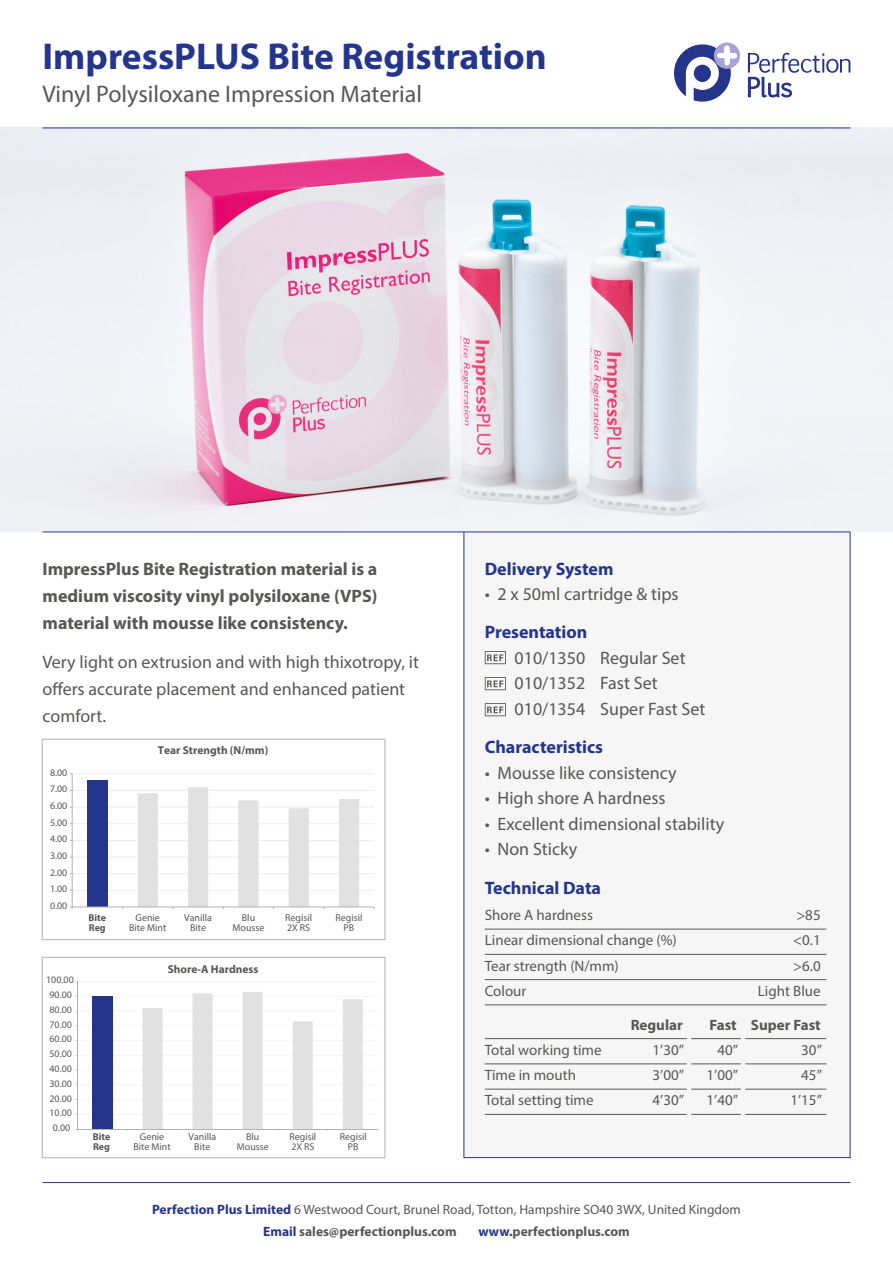
<style>
.page{position:relative;width:893px;height:1263px;background:#fff}
.page>*{position:absolute;margin:0;border:0;box-sizing:border-box;transform-origin:0 0}
.t1{font:700 37.5px "Myriad Pro";color:#26358c}
.t2{font:24px "Myriad Pro";color:#575756}
.t3{font:18px/25.5px "Myriad Pro";color:#575756}
.t4{font:700 18px/27px "Myriad Pro";color:#575756;text-align:justify}
.t5{font:700 18px "Myriad Pro";color:#26358c}
.t6{font:15px "Myriad Pro";color:#575756}
.t7{font:700 15px "Myriad Pro";color:#575756}
.t8{font:13.5px "Myriad Pro";color:#575756}
.t9{font:700 13.5px "Myriad Pro";color:#575756}
.t10{font:700 11.4px "Myriad Pro";color:#575756}
.t11{font:9.9px/9.9px "Myriad Pro";color:#575756;text-align:center}
.t12{font:700 9.9px/9.9px "Myriad Pro";color:#575756}
.s1{font-weight:700;color:#26358c}
.s2{color:#26358c}
</style>
<div class="page">
<div style="left:464px;top:504px;width:386px;height:654px;background:#f6f6f6"></div>
<img style="left:0;top:128px;width:893px;height:403px">
<svg style="left:748px;top:53px;width:102px;height:44px"></svg>
<svg style="left:674px;top:43px;width:66px;height:59px"></svg>
<hr style="left:43px;top:128px;width:807px;height:1px;background:#26358c">
<hr style="left:43px;top:1182px;width:807px;height:1px;background:#26358c">
<hr style="left:43px;top:531px;width:807px;height:1px;background:#26358c">
<svg style="left:485px;top:651px;width:21px;height:13px"></svg>
<svg style="left:485px;top:677px;width:21px;height:13px"></svg>
<svg style="left:485px;top:703px;width:21px;height:13px"></svg>
<hr style="left:485px;top:929px;width:341px;height:1px;background:#575756">
<hr style="left:485px;top:954px;width:341px;height:1px;background:#575756">
<hr style="left:485px;top:979px;width:341px;height:1px;background:#575756">
<hr style="left:485px;top:1004px;width:341px;height:1px;background:#575756">
<hr style="left:485px;top:1038px;width:341px;height:1px;background:#575756">
<hr style="left:485px;top:1063px;width:341px;height:1px;background:#575756">
<hr style="left:485px;top:1089px;width:341px;height:1px;background:#575756">
<hr style="left:485px;top:1114px;width:341px;height:1px;background:#575756">
<hr style="left:741px;top:1026px;width:4px;height:99px;background:#f6f6f6">
<hr style="left:687px;top:1026px;width:4px;height:99px;background:#f6f6f6">
<div style="left:42px;top:739px;width:343px;height:201px;border:1px solid #b3b2b2"></div>
<hr style="left:72px;top:890px;width:302px;height:1px;background:#ededed">
<hr style="left:72px;top:873px;width:302px;height:1px;background:#ededed">
<hr style="left:72px;top:857px;width:302px;height:1px;background:#ededed">
<hr style="left:72px;top:840px;width:302px;height:1px;background:#ededed">
<hr style="left:72px;top:823px;width:302px;height:1px;background:#ededed">
<hr style="left:72px;top:807px;width:302px;height:1px;background:#ededed">
<hr style="left:72px;top:790px;width:302px;height:1px;background:#ededed">
<hr style="left:72px;top:773px;width:302px;height:1px;background:#ededed">
<div style="left:87px;top:780px;width:20px;height:127px;background:#26358c"></div>
<hr style="left:72px;top:774px;width:1px;height:133px;background:#b3b2b2">
<hr style="left:72px;top:907px;width:302px;height:1px;background:#b3b2b2">
<svg style="left:138px;top:787px;width:221px;height:122px"></svg>
<div style="left:42px;top:957px;width:343px;height:201px;border:1px solid #b3b2b2"></div>
<hr style="left:77px;top:1114px;width:301px;height:1px;background:#ededed">
<hr style="left:77px;top:1099px;width:301px;height:1px;background:#ededed">
<hr style="left:77px;top:1085px;width:301px;height:1px;background:#ededed">
<hr style="left:77px;top:1070px;width:301px;height:1px;background:#ededed">
<hr style="left:77px;top:1055px;width:301px;height:1px;background:#ededed">
<hr style="left:77px;top:1040px;width:301px;height:1px;background:#ededed">
<hr style="left:77px;top:1025px;width:301px;height:1px;background:#ededed">
<hr style="left:77px;top:1011px;width:301px;height:1px;background:#ededed">
<hr style="left:77px;top:996px;width:301px;height:1px;background:#ededed">
<hr style="left:77px;top:981px;width:301px;height:1px;background:#ededed">
<div style="left:92px;top:996px;width:20px;height:133px;background:#26358c"></div>
<hr style="left:77px;top:981px;width:1px;height:148px;background:#b3b2b2">
<hr style="left:77px;top:1129px;width:301px;height:1px;background:#b3b2b2">
<svg style="left:142px;top:992px;width:221px;height:139px"></svg>
<h1 class="t1" style="left:43px;top:32px;width:506px">ImpressPLUS Bite Registration</h1>
<h2 class="t2" style="left:43px;top:79px;width:381px">Vinyl Polysiloxane Impression Material</h2>
<p class="t4" style="left:43px;top:554px;width:336px">ImpressPlus Bite Registration material is a medium viscosity vinyl polysiloxane (VPS) material with mousse like consistency.</p>
<p class="t3" style="left:43px;top:649px;width:378px;line-height:27px">Very light on extrusion and with high thixotropy, it offers accurate placement and enhanced patient comfort.</p>
<p class="t11" style="left:50px;top:767px;width:19px">8.00</p>
<p class="t11" style="left:50px;top:784px;width:19px">7.00</p>
<p class="t11" style="left:50px;top:800px;width:19px">6.00</p>
<p class="t11" style="left:50px;top:817px;width:19px">5.00</p>
<p class="t11" style="left:50px;top:834px;width:19px">4.00</p>
<p class="t11" style="left:50px;top:850px;width:19px">3.00</p>
<p class="t11" style="left:50px;top:867px;width:19px">2.00</p>
<p class="t11" style="left:50px;top:884px;width:19px">1.00</p>
<p class="t11" style="left:50px;top:900px;width:19px">0.00</p>
<p class="t11" style="left:46px;top:975px;width:29px">100.00</p>
<p class="t11" style="left:49px;top:990px;width:24px">90.00</p>
<p class="t11" style="left:49px;top:1004px;width:24px">80.00</p>
<p class="t11" style="left:49px;top:1019px;width:24px">70.00</p>
<p class="t11" style="left:49px;top:1034px;width:24px">60.00</p>
<p class="t11" style="left:49px;top:1049px;width:24px">50.00</p>
<p class="t11" style="left:49px;top:1064px;width:24px">40.00</p>
<p class="t11" style="left:49px;top:1078px;width:24px">30.00</p>
<p class="t11" style="left:49px;top:1093px;width:24px">20.00</p>
<p class="t11" style="left:49px;top:1108px;width:24px">10.00</p>
<p class="t11" style="left:53px;top:1123px;width:19px">0.00</p>
<p class="t10" style="left:158px;top:743px;width:112px">Tear Strength (N/mm)</p>
<p class="t12" style="left:88px;top:912px;width:19px">Bite<br>Reg</p>
<p class="t11" style="left:129px;top:912px;width:39px">Genie<br>Bite Mint</p>
<p class="t11" style="left:184px;top:912px;width:29px">Vanilla<br>Bite</p>
<p class="t11" style="left:233px;top:912px;width:33px">Blu<br>Mousse</p>
<p class="t11" style="left:285px;top:912px;width:28px;text-align:left">Regisil<br>2X RS</p>
<p class="t11" style="left:336px;top:912px;width:28px">Regisil<br>PB</p>
<p class="t10" style="left:168px;top:961px;width:92px">Shore-A Hardness</p>
<p class="t12" style="left:93px;top:1131px;width:19px">Bite<br>Reg</p>
<p class="t11" style="left:133px;top:1132px;width:39px">Genie<br>Bite Mint</p>
<p class="t11" style="left:188px;top:1132px;width:29px">Vanilla<br>Bite</p>
<p class="t11" style="left:237px;top:1132px;width:33px">Blu<br>Mousse</p>
<p class="t11" style="left:289px;top:1132px;width:28px;text-align:left">Regisil<br>2X RS</p>
<p class="t11" style="left:340px;top:1132px;width:28px">Regisil<br>PB</p>
<p class="t5" style="left:485px;top:557px;width:130px">Delivery System</p>
<p class="t3" style="left:485px;top:581px;width:195px">• 2 x 50ml cartridge &amp; tips</p>
<p class="t5" style="left:485px;top:621px;width:104px">Presentation</p>
<p class="t3" style="left:514px;top:645px;width:192px">010/1350 Regular Set<br>010/1352 Fast Set<br>010/1354 Super Fast Set</p>
<p class="t5" style="left:485px;top:735px;width:120px">Characteristics</p>
<p class="t3" style="left:485px;top:760px;width:193px">• Mousse like consistency</p>
<p class="t3" style="left:485px;top:785px;width:182px">• High shore A hardness</p>
<p class="t3" style="left:485px;top:811px;width:241px">• Excellent dimensional stability</p>
<p class="t3" style="left:485px;top:836px;width:94px">• Non Sticky</p>
<p class="t5" style="left:485px;top:876px;width:118px">Technical Data</p>
<p class="t6" style="left:485px;top:906px;width:110px">Shore A hardness</p>
<p class="t6" style="left:796px;top:906px;width:26px">&gt;85</p>
<p class="t6" style="left:485px;top:931px;width:194px">Linear dimensional change (%)</p>
<p class="t6" style="left:793px;top:931px;width:29px">&lt;0.1</p>
<p class="t6" style="left:485px;top:956px;width:136px">Tear strength (N/mm)</p>
<p class="t6" style="left:793px;top:956px;width:29px">&gt;6.0</p>
<p class="t6" style="left:485px;top:982px;width:43px">Colour</p>
<p class="t6" style="left:758px;top:982px;width:64px">Light Blue</p>
<p class="t7" style="left:631px;top:1015px;width:54px">Regular</p>
<p class="t7" style="left:709px;top:1015px;width:113px">Fast Super Fast</p>
<p class="t6" style="left:485px;top:1041px;width:118px">Total working time</p>
<p class="t6" style="left:653px;top:1041px;width:33px">1’30”</p>
<p class="t6" style="left:717px;top:1041px;width:22px">40”</p>
<p class="t6" style="left:801px;top:1041px;width:22px">30”</p>
<p class="t6" style="left:485px;top:1066px;width:93px">Time in mouth</p>
<p class="t6" style="left:653px;top:1066px;width:33px">3’00”</p>
<p class="t6" style="left:707px;top:1066px;width:33px">1’00”</p>
<p class="t6" style="left:801px;top:1066px;width:22px">45”</p>
<p class="t6" style="left:485px;top:1091px;width:110px">Total setting time</p>
<p class="t6" style="left:653px;top:1091px;width:33px">4’30”</p>
<p class="t6" style="left:707px;top:1091px;width:33px">1’40”</p>
<p class="t6" style="left:790px;top:1091px;width:33px">1’15”</p>
<p class="t8" style="left:152px;top:1201px;width:590px"><span class="s1">Perfection Plus Limited</span> 6 Westwood Court, Brunel Road, Totton, Hampshire SO40 3WX, United Kingdom</p>
<p class="t9" style="left:263px;top:1222px;width:195px"><span class="s2">Email</span> sales@perfectionplus.com</p>
<p class="t9" style="left:478px;top:1222px;width:153px"><span class="s2">www.</span>perfectionplus.com</p>
</div>
